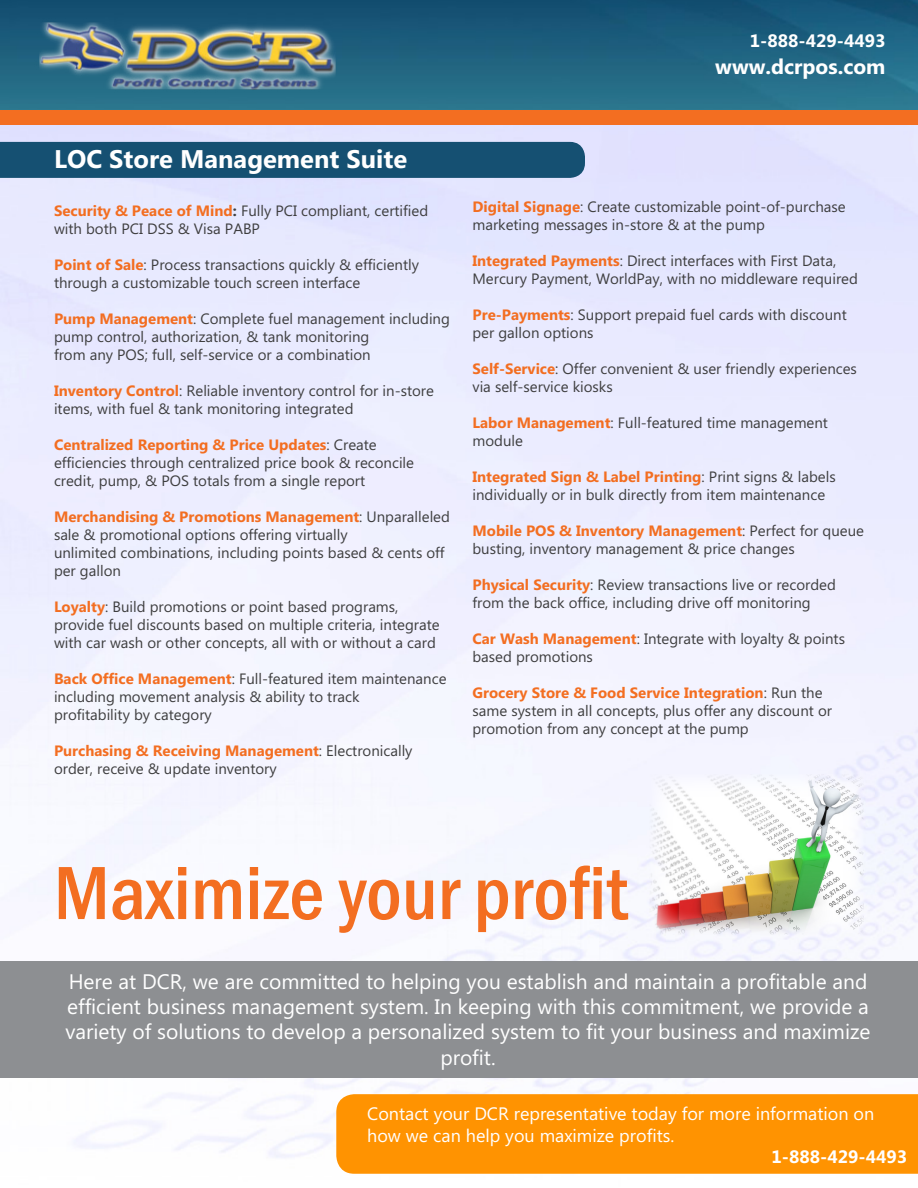
<style>
.page{position:relative;width:918px;height:1188px;background:#fff}
.page>*{position:absolute;margin:0;border:0;box-sizing:border-box;transform-origin:0 0}
.t1{font:500 condensed 78px "Franklin Gothic";color:#f36e21}
.t2{font:700 25.5px "Microsoft Phags Pa";color:#fff}
.t3{font:21px/25.2px "Microsoft Phags Pa";color:#fff;text-align:center}
.t4{font:700 21px "Microsoft Phags Pa";color:#fff}
.t5{font:18px/21.6px "Microsoft Phags Pa";color:#fff}
.t6{font:700 18px "Microsoft Phags Pa";color:#fff}
.t7{font:15px/18px "Microsoft Phags Pa";color:#3e3e3f}
.s1{font-weight:700;color:#f36e21}
.s2{font-weight:700}
</style>
<div class="page">
<img style="left:0;top:0;width:918px;height:1158px">
<img style="left:34px;top:19px;width:306px;height:79px">
<div style="left:0;top:142px;width:585px;height:36px;background:#155072"></div>
<div style="left:0;top:110px;width:918px;height:15px;background:#f36e21"></div>
<div style="left:0;top:961px;width:918px;height:116px;background:#8d8f92"></div>
<div style="left:336px;top:1094px;width:582px;height:80px;background:#ff9301"></div>
<img style="left:650px;top:774px;width:214px;height:160px">
<p class="t6" style="left:750px;top:27px;width:137px">1-888-429-4493</p>
<p class="t4" style="left:715px;top:51px;width:172px">www.dcrpos.com</p>
<p class="t2" style="left:54px;top:141px;width:355px">LOC Store Management Suite</p>
<p class="t7" style="left:54px;top:201px;width:376px"><span class="s1">Security &amp; Peace of Mind</span><span class="s2">:</span> Fully PCI compliant, certified with both PCI DSS &amp; Visa PABP</p>
<p class="t7" style="left:54px;top:255px;width:366px"><span class="s1">Point of Sale</span>: Process transactions quickly &amp; efficiently through a customizable touch screen interface</p>
<p class="t7" style="left:54px;top:309px;width:397px"><span class="s1">Pump Management</span>: Complete fuel management including pump control, authorization, &amp; tank monitoring</p>
<p class="t7" style="left:54px;top:345px;width:318px">from any POS; full, self-service or a combination</p>
<p class="t7" style="left:54px;top:381px;width:382px"><span class="s1">Inventory Control</span>: Reliable inventory control for in-store items, with fuel &amp; tank monitoring integrated</p>
<p class="t7" style="left:54px;top:435px;width:362px"><span class="s1">Centralized Reporting &amp; Price Updates</span>: Create efficiencies through centralized price book &amp; reconcile credit, pump, &amp; POS totals from a single report</p>
<p class="t7" style="left:54px;top:507px;width:398px"><span class="s1">Merchandising &amp; Promotions Management</span>: Unparalleled sale &amp; promotional options offering virtually</p>
<p class="t7" style="left:54px;top:543px;width:392px">unlimited combinations, including points based &amp; cents off per gallon</p>
<p class="t7" style="left:54px;top:597px;width:387px"><span class="s1">Loyalty</span>: Build promotions or point based programs, provide fuel discounts based on multiple criteria, integrate</p>
<p class="t7" style="left:54px;top:633px;width:383px">with car wash or other concepts, all with or without a card</p>
<p class="t7" style="left:54px;top:669px;width:394px"><span class="s1">Back Office Management</span>: Full-featured item maintenance including movement analysis &amp; ability to track</p>
<p class="t7" style="left:54px;top:705px;width:159px">profitability by category</p>
<p class="t7" style="left:54px;top:741px;width:360px"><span class="s1">Purchasing &amp; Receiving Management</span>: Electronically order, receive &amp; update inventory</p>
<p class="t7" style="left:472px;top:197px;width:375px"><span class="s1">Digital Signage</span>: Create customizable point-of-purchase marketing messages in-store &amp; at the pump</p>
<p class="t7" style="left:472px;top:251px;width:387px"><span class="s1">Integrated Payments</span>: Direct interfaces with First Data,<br>Mercury Payment, WorldPay, with no middleware required</p>
<p class="t7" style="left:472px;top:305px;width:376px"><span class="s1">Pre-Payments</span>: Support prepaid fuel cards with discount per gallon options</p>
<p class="t7" style="left:472px;top:359px;width:386px"><span class="s1">Self-Service</span>: Offer convenient &amp; user friendly experiences via self-service kiosks</p>
<p class="t7" style="left:472px;top:413px;width:357px"><span class="s1">Labor Management</span>: Full-featured time management module</p>
<p class="t7" style="left:472px;top:467px;width:365px"><span class="s1">Integrated Sign &amp; Label Printing</span>: Print signs &amp; labels individually or in bulk directly from item maintenance</p>
<p class="t7" style="left:472px;top:521px;width:393px"><span class="s1">Mobile POS &amp; Inventory Management</span>: Perfect for queue busting, inventory management &amp; price changes</p>
<p class="t7" style="left:472px;top:575px;width:365px"><span class="s1">Physical Security</span>: Review transactions live or recorded from the back office, including drive off monitoring</p>
<p class="t7" style="left:472px;top:629px;width:374px"><span class="s1">Car Wash Management</span>: Integrate with loyalty &amp; points based promotions</p>
<p class="t7" style="left:472px;top:683px;width:361px"><span class="s1">Grocery Store &amp; Food Service Integration</span>: Run the same system in all concepts, plus offer any discount or promotion from any concept at the pump</p>
<p class="t1" style="left:54px;top:842px;width:575px">Maximize your profit</p>
<p class="t3" style="left:65px;top:968px;width:807px">Here at DCR, we are committed to helping you establish and maintain a profitable and efficient business management system. In keeping with this commitment, we provide a variety of solutions to develop a personalized system to fit your business and maximize profit.</p>
<p class="t5" style="left:367px;top:1102px;width:509px">Contact your DCR representative today for more information on how we can help you maximize profits.</p>
<p class="t6" style="left:771px;top:1144px;width:137px">1-888-429-4493</p>
</div>
